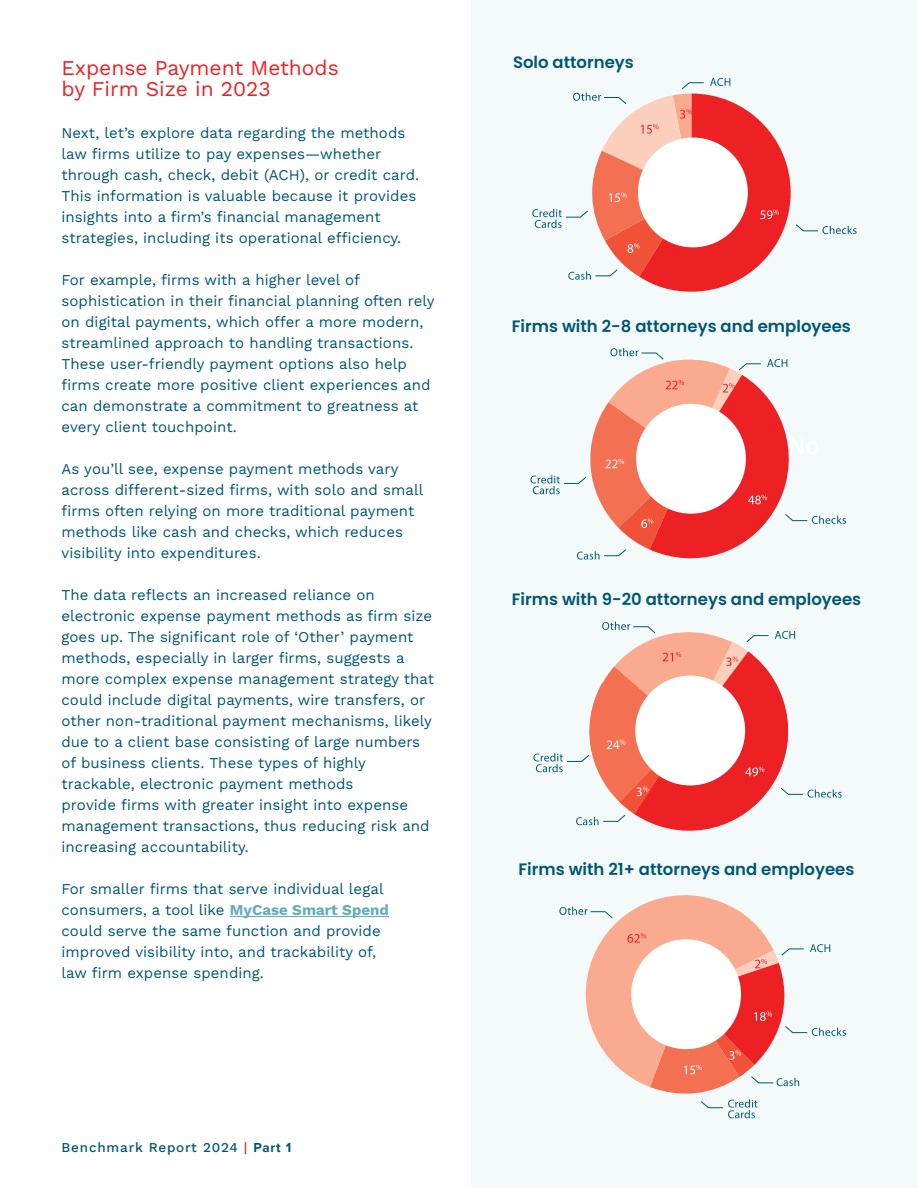
<style>
.page{position:relative;width:918px;height:1188px;background:#fff}
.page>*{position:absolute;margin:0;border:0;box-sizing:border-box;transform-origin:0 0}
.t1{font:21px/21px "Work Sans";color:#ed2124}
.t2{font:600 16.5px "Poppins";color:#005775}
.t3{font:15px/21px "Work Sans";letter-spacing:.005em;color:#005775}
.t4{font:500 13.5px "Work Sans";letter-spacing:.06em;color:#005775}
.s1{font-weight:700;color:#64adbc}
.s2{color:#ed2124}
.s3{font-family:"Proxima Nova";font-weight:700}
</style>
<div class="page">
<div style="left:471px;top:0;width:447px;height:1188px;background:#f4fafa"></div>
<svg style="left:532px;top:78px;width:325px;height:214px"></svg>
<svg style="left:530px;top:348px;width:316px;height:212px"></svg>
<svg style="left:533px;top:622px;width:309px;height:209px"></svg>
<svg style="left:559px;top:895px;width:287px;height:223px"></svg>
<hr style="left:230px;top:916px;width:159px;height:1px;background:#64adbc">
<h1 class="t1" style="left:62px;top:56px;width:279px">Expense Payment Methods by Firm Size in 2023</h1>
<p class="t3" style="left:62px;top:122px;width:359px">Next, let’s explore data regarding the methods law firms utilize to pay expenses—whether through cash, check, debit (ACH), or credit card.<br>This information is valuable because it provides insights into a firm’s financial management strategies, including its operational efficiency.</p>
<p class="t3" style="left:62px;top:269px;width:375px">For example, firms with a higher level of sophistication in their financial planning often rely on digital payments, which offer a more modern, streamlined approach to handling transactions.<br>These user-friendly payment options also help firms create more positive client experiences and can demonstrate a commitment to greatness at every client touchpoint.</p>
<p class="t3" style="left:62px;top:458px;width:363px">As you’ll see, expense payment methods vary across different-sized firms, with solo and small firms often relying on more traditional payment methods like cash and checks, which reduces visibility into expenditures.</p>
<p class="t3" style="left:62px;top:584px;width:374px">The data reflects an increased reliance on electronic expense payment methods as firm size goes up. The significant role of ‘Other’ payment methods, especially in larger firms, suggests a more complex expense management strategy that could include digital payments, wire transfers, or other non-traditional payment mechanisms, likely due to a client base consisting of large numbers of business clients. These types of highly trackable, electronic payment methods<br>provide firms with greater insight into expense management transactions, thus reducing risk and increasing accountability.</p>
<p class="t3" style="left:62px;top:878px;width:329px">For smaller firms that serve individual legal consumers, a tool like <span class="s1">MyCase Smart Spend </span>could serve the same function and provide improved visibility into, and trackability of, law firm expense spending.</p>
<p class="t4" style="left:62px;top:1137px;width:231px">Benchmark Report 2024 <span class="s2">|</span> <span class="s3">Part 1</span></p>
<p class="t2" style="left:513px;top:52px;width:122px">Solo attorneys</p>
<p class="t2" style="left:512px;top:316px;width:341px">Firms with 2-8 attorneys and employees</p>
<p class="t2" style="left:512px;top:590px;width:351px">Firms with 9-20 attorneys and employees</p>
<p class="t2" style="left:518px;top:860px;width:337px">Firms with 21+ attorneys and employees</p>
</div>
